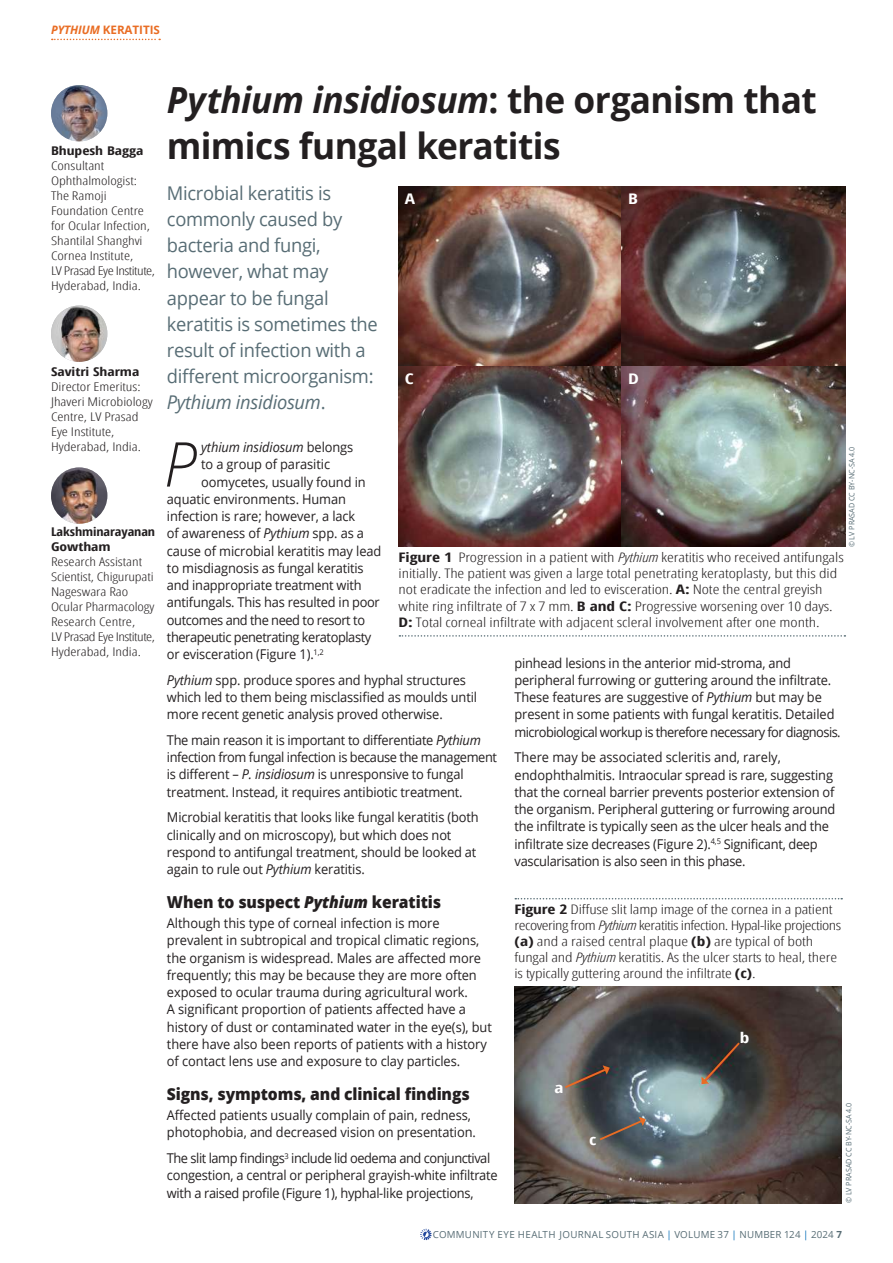
<style>
.page{position:relative;width:893px;height:1263px;background:#fff}
.page>*{position:absolute;margin:0;border:0;box-sizing:border-box;transform-origin:0 0}
.t1{font:italic 300 61.8px "Open Sans";color:#231f20;scale:.95 1}
.t2{font:700 36px/46.5px "Open Sans";letter-spacing:-.02em;color:#231f20}
.t3{font:18.9px/26.1px "Open Sans";letter-spacing:-.015em;color:#586d75}
.t4{font:800 16.5px "Open Sans";letter-spacing:-.005em;color:#231f20;scale:.95 1}
.t5{font:700 14.7px "Open Sans Condensed";color:#fff;scale:1.32 1}
.t6{font:13.5px/17.2px "Open Sans";letter-spacing:-.01em;color:#231f20;scale:.95 1}
.t7{font:13.5px "Open Sans";letter-spacing:-.03em;color:#231f20;scale:.95 1}
.t8{font:italic 13.5px "Open Sans";letter-spacing:-.005em;color:#231f20;scale:.95 1}
.t9{font:300 13.2px/16.2px "Open Sans Condensed";letter-spacing:-.005em;color:#231f20;scale:1.32 1}
.t10{font:300 12px/15px "Open Sans Condensed";color:#231f20;scale:1.3 1}
.t11{font:700 12px "Open Sans Condensed";color:#231f20;scale:1.3 1}
.t12{font:700 12px/15px "Open Sans Condensed";color:#231f20;scale:1.19 1}
.t13{font:700 11.7px "Open Sans";letter-spacing:-.005em;color:#e96d24}
.t14{font:9.75px "Open Sans";letter-spacing:.025em;color:#586d75}
.t15{font:7.5px "Open Sans";color:#586d75;scale:.95 1}
.s1{font-style:italic}
.s2{font-style:normal}
.s3{font-weight:700}
.s4{color:#006cb7}
</style>
<div class="page">
<svg style="left:420px;top:1229px;width:11px;height:11px"></svg>
<svg style="left:52px;top:39px;width:108px;height:1px"></svg>
<img style="left:51px;top:85px;width:56px;height:56px;border-radius:28px">
<img style="left:51px;top:306px;width:56px;height:56px">
<img style="left:51px;top:467px;width:56px;height:57px;border-radius:28px">
<svg style="left:399px;top:635px;width:446px;height:2px"></svg>
<img style="left:514px;top:986px;width:328px;height:217px">
<svg style="left:563px;top:1065px;width:47px;height:25px"></svg>
<svg style="left:702px;top:1040px;width:40px;height:44px;background:#3b3634"></svg>
<svg style="left:598px;top:1117px;width:48px;height:25px"></svg>
<img style="left:398px;top:187px;width:447px;height:360px">
<svg style="left:515px;top:898px;width:327px;height:1px"></svg>
<p class="t13" style="left:51px;top:22px;width:110px"><span class="s1">PYTHIUM</span> KERATITIS</p>
<p class="t11" style="left:51px;top:143px;width:73px">Bhupesh Bagga</p>
<p class="t10" style="left:51px;top:158px;width:82px">Consultant<br>Ophthalmologist:<br>The Ramoji<br>Foundation Centre for Ocular Infection,<br>Shantilal Shanghvi<br>Cornea Institute,<br>LV Prasad Eye Institute,<br>Hyderabad, India.</p>
<p class="t11" style="left:51px;top:363px;width:69px">Savitri Sharma</p>
<p class="t10" style="left:51px;top:378px;width:80px">Director Emeritus:<br>Jhaveri Microbiology<br>Centre, LV Prasad<br>Eye Institute,<br>Hyderabad, India.</p>
<p class="t12" style="left:51px;top:524px;width:89px">Lakshminarayanan<br>Gowtham</p>
<p class="t10" style="left:51px;top:554px;width:82px">Research Assistant<br>Scientist, Chigurupati<br>Nageswara Rao<br>Ocular Pharmacology<br>Research Centre,<br>LV Prasad Eye Institute,<br>Hyderabad, India.</p>
<h2 class="t2" style="left:167px;top:75px;width:651px"><span class="s1">Pythium insidiosum</span>: the organism that mimics fungal keratitis</h2>
<h3 class="t3" style="left:167px;top:180px;width:212px">Microbial keratitis is commonly caused by bacteria and fungi, however, what may appear to be fungal keratitis is sometimes the result of infection with a different microorganism:<br><span class="s1">Pythium insidiosum</span>.</h3>
<p class="t5" style="left:405px;top:189px;width:9px">A</p>
<p class="t5" style="left:628px;top:189px;width:9px">B</p>
<p class="t5" style="left:405px;top:368px;width:8px">C</p>
<p class="t5" style="left:628px;top:368px;width:10px">D</p>
<h1 class="t1" style="left:164px;top:422px;width:36px">P</h1>
<p class="t8" style="left:201px;top:438px;width:162px">ythium insidiosum <span class="s2">belongs</span></p>
<p class="t15" style="left:847px;top:547px;width:107px;rotate:-90deg">© LV PRASAD CC BY-NC-SA 4.0</p>
<p class="t6" style="left:201px;top:455px;width:137px">to a group of parasitic</p>
<p class="t6" style="left:201px;top:473px;width:175px">oomycetes, usually found in</p>
<p class="t6" style="left:167px;top:490px;width:190px">aquatic environments. Human</p>
<p class="t6" style="left:167px;top:507px;width:200px">infection is rare; however, a lack</p>
<p class="t6" style="left:167px;top:524px;width:209px">of awareness of <span class="s1">Pythium</span> spp. as a</p>
<p class="t6" style="left:167px;top:542px;width:227px">cause of microbial keratitis may lead</p>
<p class="t6" style="left:167px;top:559px;width:209px">to misdiagnosis as fungal keratitis</p>
<p class="t6" style="left:167px;top:576px;width:206px">and inappropriate treatment with</p>
<p class="t6" style="left:167px;top:593px;width:225px">antifungals. This has resulted in poor</p>
<p class="t7" style="left:167px;top:610px;width:210px">outcomes and the need to resort to</p>
<p class="t7" style="left:167px;top:628px;width:217px">therapeutic penetrating keratoplasty</p>
<p class="t6" style="left:167px;top:645px;width:167px">or evisceration (Figure 1).<sup>1,2</sup></p>
<p class="t6" style="left:167px;top:671px;width:328px"><span class="s1">Pythium</span> spp. produce spores and hyphal structures which led to them being misclassified as moulds until more recent genetic analysis proved otherwise.</p>
<p class="t6" style="left:167px;top:731px;width:349px">The main reason it is important to differentiate <span class="s1">Pythium </span>infection from fungal infection is because the management is different – <span class="s1">P. insidiosum</span> is unresponsive to fungal treatment. Instead, it requires antibiotic treatment.</p>
<p class="t6" style="left:167px;top:808px;width:330px">Microbial keratitis that looks like fungal keratitis (both clinically and on microscopy), but which does not respond to antifungal treatment, should be looked at again to rule out <span class="s1">Pythium</span> keratitis.</p>
<p class="t4" style="left:167px;top:889px;width:290px">When to suspect <span class="s1">Pythium</span> keratitis</p>
<p class="t6" style="left:167px;top:914px;width:344px">Although this type of corneal infection is more prevalent in subtropical and tropical climatic regions, the organism is widespread. Males are affected more frequently; this may be because they are more often exposed to ocular trauma during agricultural work.<br>A significant proportion of patients affected have a history of dust or contaminated water in the eye(s), but there have also been reports of patients with a history of contact lens use and exposure to clay particles.</p>
<p class="t4" style="left:167px;top:1081px;width:320px">Signs, symptoms, and clinical findings</p>
<p class="t6" style="left:167px;top:1106px;width:327px">Affected patients usually complain of pain, redness, photophobia, and decreased vision on presentation.</p>
<p class="t6" style="left:167px;top:1149px;width:350px">The slit lamp findings<sup>3</sup> include lid oedema and conjunctival congestion, a central or peripheral grayish-white infiltrate with a raised profile (Figure 1), hyphal-like projections,</p>
<p class="t9" style="left:399px;top:549px;width:339px"><span class="s3">Figure 1</span> Progression in a patient with <span class="s1">Pythium</span> keratitis who received antifungals initially. The patient was given a large total penetrating keratoplasty, but this did not eradicate the infection and led to evisceration. <span class="s3">A:</span> Note the central greyish white ring infiltrate of 7 x 7 mm. <span class="s3">B and C:</span> Progressive worsening over 10 days.<br><span class="s3">D:</span> Total corneal infiltrate with adjacent scleral involvement after one month.</p>
<p class="t6" style="left:514px;top:654px;width:345px">pinhead lesions in the anterior mid-stroma, and peripheral furrowing or guttering around the infiltrate.<br>These features are suggestive of <span class="s1">Pythium</span> but may be present in some patients with fungal keratitis. Detailed microbiological workup is therefore necessary for diagnosis.</p>
<p class="t6" style="left:514px;top:748px;width:339px">There may be associated scleritis and, rarely, endophthalmitis. Intraocular spread is rare, suggesting that the corneal barrier prevents posterior extension of the organism. Peripheral guttering or furrowing around the infiltrate is typically seen as the ulcer heals and the infiltrate size decreases (Figure 2).<sup>4,5</sup> Significant, deep vascularisation is also seen in this phase.</p>
<p class="t9" style="left:514px;top:900px;width:249px"><span class="s3">Figure 2</span> Diffuse slit lamp image of the cornea in a patient recovering from <span class="s1">Pythium</span> keratitis infection. Hypal-like projections <span class="s3">(a)</span> and a raised central plaque <span class="s3">(b)</span> are typical of both fungal and <span class="s1">Pythium</span> keratitis. As the ulcer starts to heal, there is typically guttering around the infiltrate <span class="s3">(c)</span>.</p>
<p class="t5" style="left:740px;top:1027px;width:9px">b</p>
<p class="t5" style="left:554px;top:1077px;width:8px">a</p>
<p class="t15" style="left:843px;top:1203px;width:107px;rotate:-90deg">© LV PRASAD CC BY-NC-SA 4.0</p>
<p class="t5" style="left:589px;top:1129px;width:7px">c</p>
<p class="t14" style="left:433px;top:1228px;width:411px">COMMUNITY EYE HEALTH JOURNAL SOUTH ASIA <span class="s4">|</span> VOLUME 37 <span class="s4">|</span> NUMBER 124 <span class="s4">|</span> 2024 <span class="s3">7</span></p>
</div>
